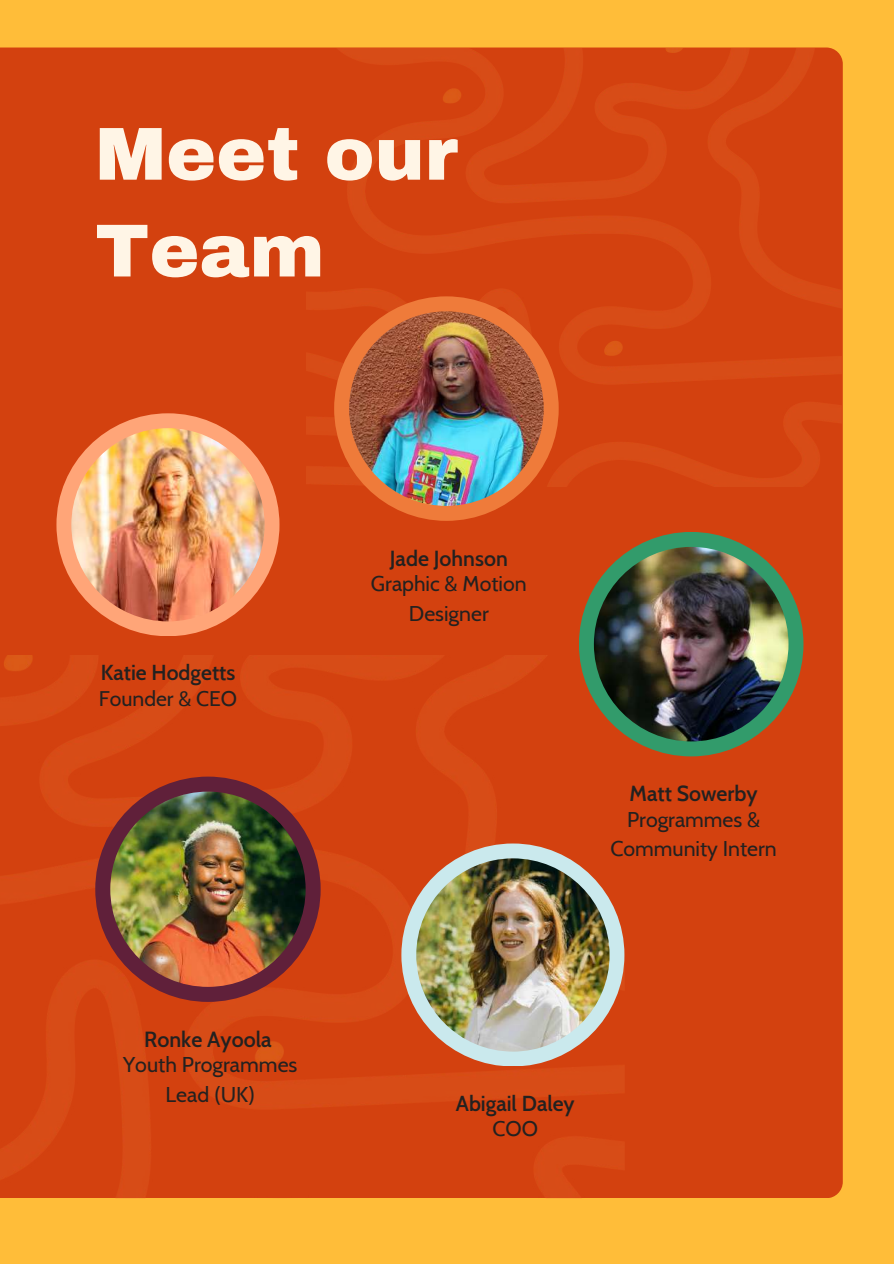
<style>
.page{position:relative;width:894px;height:1264px;background:#fff}
.page>*{position:absolute;margin:0;border:0;box-sizing:border-box;transform-origin:0 0}
.t1{font:900 75px/96.8px "Archivo";color:#fff5e6}
.t2{font:21.3px/29.8px "Cabin";color:#232120;text-align:center}
.t3{font:600 21.3px "Cabin";color:#232120}
.t4{font:600 21.15px "Cabin";color:#232120}
.t5{font:21.15px "Cabin";color:#232120}
</style>
<div class="page">
<div style="left:0;top:0;width:893px;height:1263px;background:#ffbd39"></div>
<div style="left:0;top:47px;width:842px;height:1151px;background:#d3410f"></div>
<img style="left:306px;top:49px;width:535px;height:437px">
<img style="left:0;top:655px;width:624px;height:543px">
<div style="left:56px;top:413px;width:223px;height:223px;background:#ffa578;border-radius:50%"></div>
<img style="left:71px;top:428px;width:193px;height:193px;border-radius:50%">
<div style="left:401px;top:843px;width:223px;height:223px;background:#cae9ed;border-radius:50%"></div>
<img style="left:416px;top:858px;width:193px;height:193px;border-radius:50%">
<div style="left:95px;top:776px;width:225px;height:225px;background:#60203a;border-radius:50%"></div>
<img style="left:110px;top:791px;width:195px;height:195px;border-radius:50%">
<div style="left:578px;top:532px;width:225px;height:224px;background:#329b6b;border-radius:50%"></div>
<img style="left:593px;top:547px;width:195px;height:194px;border-radius:50%">
<div style="left:334px;top:296px;width:224px;height:225px;background:#ef7b3a;border-radius:50%"></div>
<img style="left:349px;top:311px;width:194px;height:195px;border-radius:50%">
<h1 class="t1" style="left:95px;top:106px;width:364px">Meet our<br>Team</h1>
<p class="t4" style="left:101px;top:659px;width:136px">Katie Hodgetts</p>
<p class="t5" style="left:99px;top:685px;width:140px">Founder &amp; CEO</p>
<p class="t3" style="left:144px;top:1026px;width:129px">Ronke Ayoola</p>
<p class="t2" style="left:123px;top:1049px;width:176px">Youth Programmes<br>Lead (UK)</p>
<p class="t3" style="left:389px;top:545px;width:119px">Jade Johnson</p>
<p class="t2" style="left:371px;top:568px;width:157px">Graphic &amp; Motion<br>Designer</p>
<p class="t3" style="left:629px;top:780px;width:130px">Matt Sowerby</p>
<p class="t2" style="left:610px;top:804px;width:168px">Programmes &amp;<br>Community Intern</p>
<p class="t4" style="left:455px;top:1090px;width:120px">Abigail Daley</p>
<p class="t5" style="left:492px;top:1115px;width:47px">COO</p>
</div>
